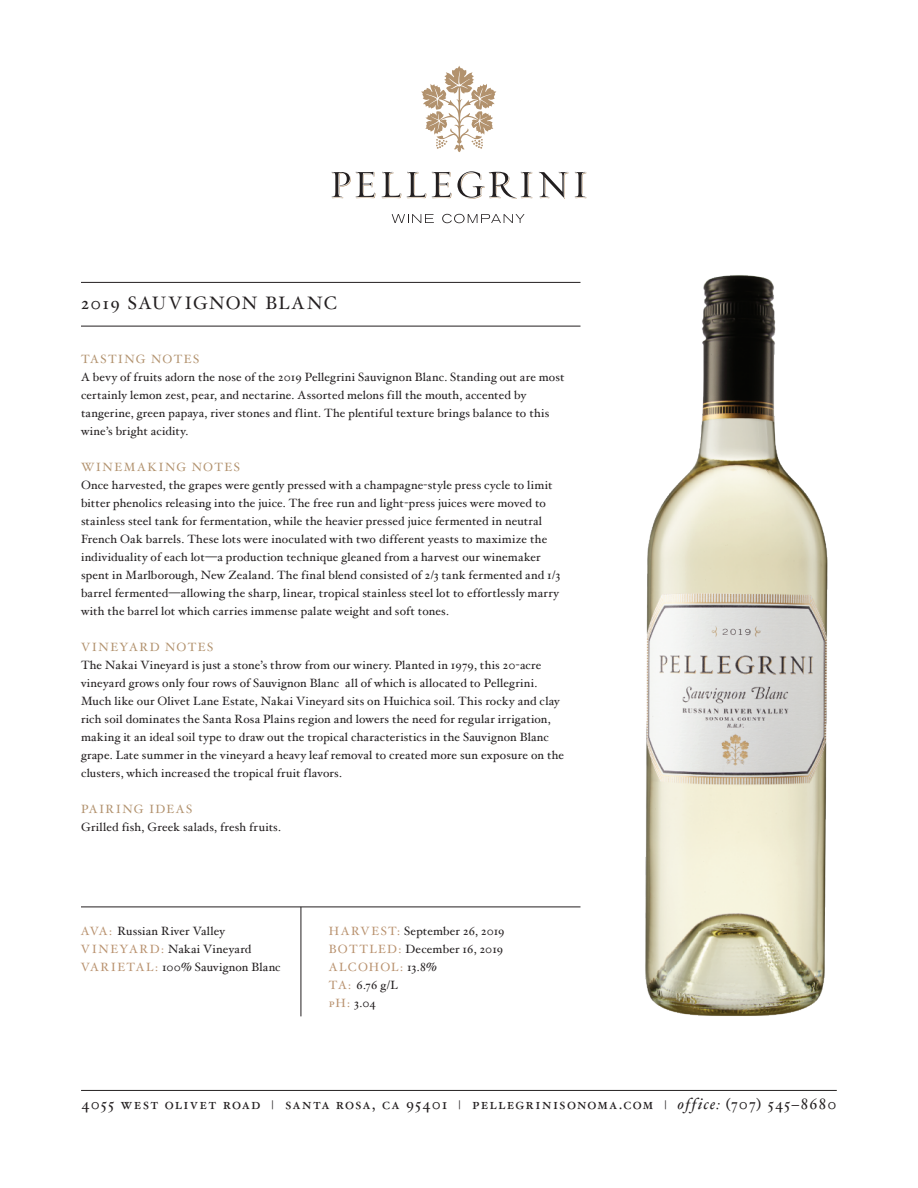
<style>
.page{position:relative;width:918px;height:1188px;background:#fff}
.page>*{position:absolute;margin:0;border:0;box-sizing:border-box;transform-origin:0 0}
.t1{font:18px "Hoefler Text Roman SC";letter-spacing:.07em;color:#231f20}
.t2{font:15.6px "Hoefler Text Roman SC";letter-spacing:.075em;color:#231f20}
.t3{font:12px/18px "Hoefler Text";letter-spacing:.015em;color:#231f20}
.t4{font:12px "Hoefler Text Roman SC";letter-spacing:.115em;color:#b2926e}
.t5{font:12px "Hoefler Text Roman SC";letter-spacing:.095em;color:#b9926f}
.s1{font-family:"Hoefler Text Roman SC";color:#b9926f}
.s2{font-family:"Hoefler Text";color:#231f20}
.s3{font-size:12.15px}
.s4{font-family:"Hoefler Text";font-style:italic}
</style>
<div class="page">
<img style="left:645px;top:275px;width:183px;height:741px">
<hr style="left:81px;top:282px;width:499px;height:1px;background:#231f20">
<hr style="left:81px;top:326px;width:499px;height:1px;background:#231f20">
<hr style="left:301px;top:907px;width:1px;height:109px;background:#231f20">
<hr style="left:81px;top:907px;width:499px;height:1px;background:#231f20">
<hr style="left:81px;top:1090px;width:756px;height:1px;background:#231f20">
<svg style="left:332px;top:172px;width:44px;height:26px"></svg>
<svg style="left:382px;top:172px;width:19px;height:26px"></svg>
<svg style="left:407px;top:171px;width:125px;height:28px"></svg>
<svg style="left:539px;top:172px;width:30px;height:27px"></svg>
<svg style="left:575px;top:172px;width:11px;height:26px"></svg>
<svg style="left:421px;top:66px;width:75px;height:86px"></svg>
<svg style="left:392px;top:214px;width:42px;height:9px"></svg>
<svg style="left:442px;top:214px;width:83px;height:9px"></svg>
<h1 class="t1" style="left:81px;top:292px;width:258px">2019 SAUVIGNON BLANC</h1>
<p class="t4" style="left:81px;top:352px;width:120px">TASTING NOTES</p>
<p class="t3" style="left:81px;top:368px;width:485px">A bevy of fruits adorn the nose of the 2019 Pellegrini Sauvignon Blanc. Standing out are most certainly lemon zest, pear, and nectarine. Assorted melons fill the mouth, accented by tangerine, green papaya, river stones and flint. The plentiful texture brings balance to this wine’s bright acidity.</p>
<p class="t4" style="left:81px;top:460px;width:160px">WINEMAKING NOTES</p>
<p class="t3" style="left:81px;top:476px;width:481px">Once harvested, the grapes were gently pressed with a champagne-style press cycle to limit bitter phenolics releasing into the juice. The free run and light-press juices were moved to stainless steel tank for fermentation, while the heavier pressed juice fermented in neutral French Oak barrels. These lots were inoculated with two different yeasts to maximize the individuality of each lot—a production technique gleaned from a harvest our winemaker spent in Marlborough, New Zealand. The final blend consisted of 2/3 tank fermented and 1/3 barrel fermented—allowing the sharp, linear, tropical stainless steel lot to effortlessly marry with the barrel lot which carries immense palate weight and soft tones.</p>
<p class="t4" style="left:81px;top:640px;width:134px">VINEYARD NOTES</p>
<p class="t3" style="left:81px;top:656px;width:485px">The Nakai Vineyard is just a stone’s throw from our winery. Planted in 1979, this 20-acre vineyard grows only four rows of Sauvignon Blanc all of which is allocated to Pellegrini.<br>Much like our Olivet Lane Estate, Nakai Vineyard sits on Huichica soil. This rocky and clay rich soil dominates the Santa Rosa Plains region and lowers the need for regular irrigation, making it an ideal soil type to draw out the tropical characteristics in the Sauvignon Blanc grape. Late summer in the vineyard a heavy leaf removal to created more sun exposure on the clusters, which increased the tropical fruit flavors.</p>
<p class="t4" style="left:81px;top:802px;width:113px">PAIRING IDEAS</p>
<p class="t3" style="left:81px;top:818px;width:201px">Grilled fish, Greek salads, fresh fruits.</p>
<p class="t3" style="left:81px;top:922px;width:201px"><span class="s1">AVA:</span> Russian River Valley<br><span class="s1">VINEYARD:</span> Nakai Vineyard<br><span class="s1">VA RIETA L:</span> 100% Sauvignon Blanc</p>
<p class="t3" style="left:329px;top:922px;width:177px"><span class="s1">HARVEST:</span> September 26, 2019<br><span class="s1">BOTTLED:</span> December 16, 2019</p>
<p class="t5" style="left:329px;top:960px;width:110px">ALCOHOL: <span class="s2">13.8%</span></p>
<p class="t3" style="left:329px;top:976px;width:71px"><span class="s1">TA:</span> 6.76 g/L <span class="s1">pH:</span> 3.04</p>
<h2 class="t2" style="left:82px;top:1095px;width:756px">4055 west olivet road <span class="s3">|</span> santa rosa, ca 95401 <span class="s3">|</span> pellegrinisonoma.com <span class="s3">|</span> <span class="s4">office:</span> (707) 545–8680</h2>
</div>
